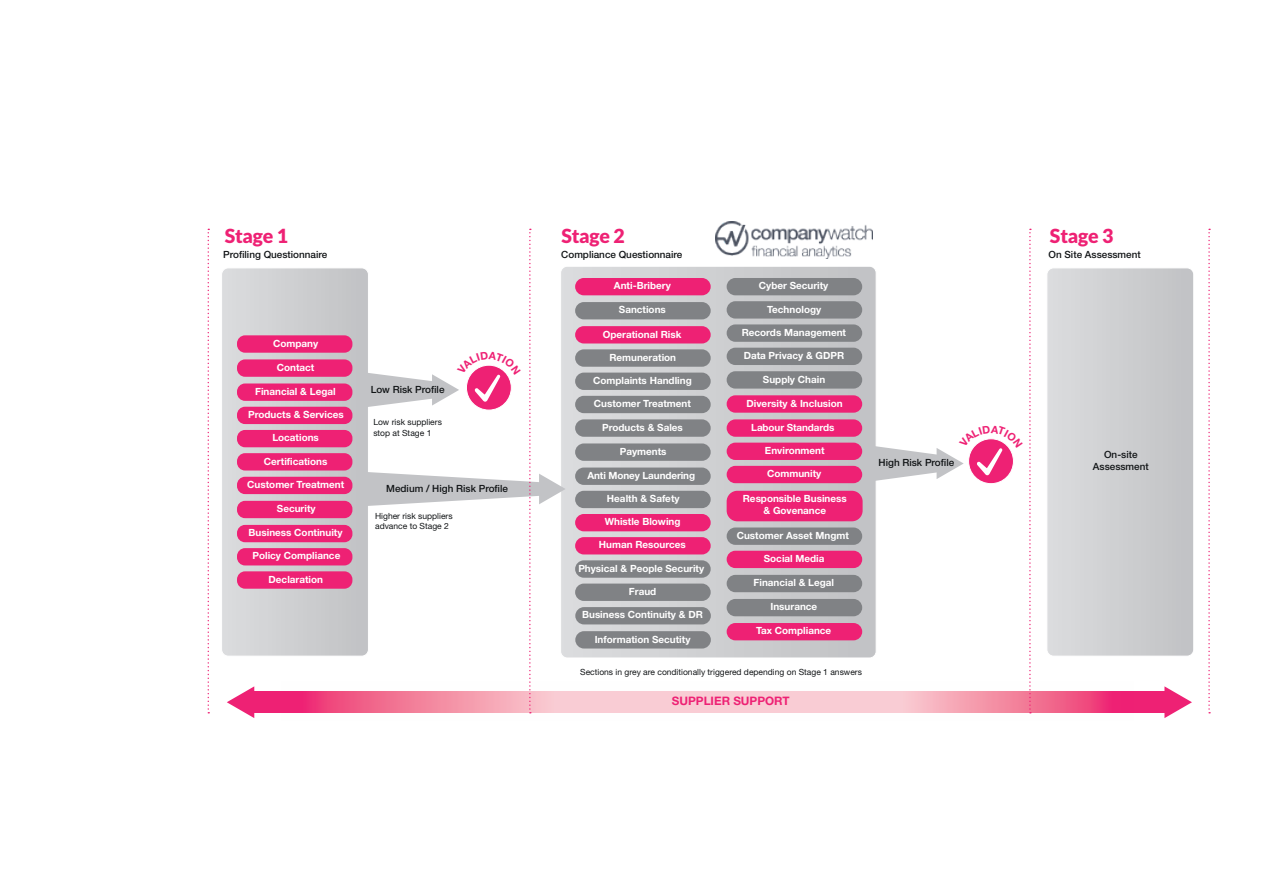
<style>
.page{position:relative;width:1263px;height:893px;background:#fff}
.page>*{position:absolute;margin:0;border:0;box-sizing:border-box;transform-origin:0 0}
.t1{font:900 19.5px "Lato";letter-spacing:-.01em;color:#ee2174}
.t2{font:700 11.7px "Helvetica Neue LT Pro";color:#ee2174}
.t3{font:700 9.9px/11.9px "Helvetica Neue LT Pro";color:#fff;text-align:center}
.t4{font:500 9.9px/11.9px "Helvetica Neue LT Pro";color:#111416;text-align:center}
.t5{font:8.55px/10.2px "Helvetica Neue LT Pro";color:#111416}
</style>
<div class="page">
<div style="left:250px;top:692px;width:919px;height:21px;background:#ee2174"></div>
<svg style="left:1164px;top:686px;width:28px;height:32px"></svg>
<svg style="left:227px;top:686px;width:27px;height:32px"></svg>
<img style="left:281px;top:691px;width:853px;height:23px">
<svg style="left:566px;top:268px;width:308px;height:388px;background:#cccbce"></svg>
<svg style="left:223px;top:269px;width:142px;height:386px;background:#cecdd0"></svg>
<div style="left:221px;top:267px;width:148px;height:390px;border:1px solid #fff;border-radius:7px"></div>
<div style="left:237px;top:335px;width:115px;height:18px;background:#ee2174;border-radius:8px"></div>
<div style="left:237px;top:477px;width:115px;height:17px;background:#ee2174;border-radius:8px"></div>
<div style="left:237px;top:359px;width:115px;height:18px;background:#ee2174;border-radius:8px"></div>
<div style="left:237px;top:501px;width:115px;height:17px;background:#ee2174;border-radius:8px"></div>
<div style="left:237px;top:383px;width:115px;height:18px;background:#ee2174;border-radius:8px"></div>
<div style="left:237px;top:525px;width:115px;height:17px;background:#ee2174;border-radius:8px"></div>
<div style="left:237px;top:407px;width:115px;height:17px;background:#ee2174;border-radius:8px"></div>
<div style="left:237px;top:548px;width:115px;height:17px;background:#ee2174;border-radius:8px"></div>
<div style="left:237px;top:430px;width:115px;height:17px;background:#ee2174;border-radius:8px"></div>
<div style="left:237px;top:571px;width:115px;height:18px;background:#ee2174;border-radius:8px"></div>
<div style="left:237px;top:453px;width:115px;height:17px;background:#ee2174;border-radius:8px"></div>
<div style="left:575px;top:278px;width:136px;height:17px;background:#ee2174;border-radius:9px"></div>
<div style="left:575px;top:419px;width:136px;height:18px;background:#808285;border-radius:9px"></div>
<div style="left:575px;top:302px;width:136px;height:17px;background:#808285;border-radius:9px"></div>
<div style="left:575px;top:443px;width:136px;height:18px;background:#808285;border-radius:9px"></div>
<div style="left:575px;top:326px;width:136px;height:17px;background:#ee2174;border-radius:9px"></div>
<div style="left:575px;top:468px;width:136px;height:17px;background:#808285;border-radius:9px"></div>
<div style="left:575px;top:349px;width:136px;height:18px;background:#808285;border-radius:9px"></div>
<div style="left:575px;top:491px;width:136px;height:17px;background:#808285;border-radius:9px"></div>
<div style="left:575px;top:373px;width:136px;height:17px;background:#808285;border-radius:9px"></div>
<div style="left:575px;top:514px;width:136px;height:17px;background:#ee2174;border-radius:9px"></div>
<div style="left:575px;top:396px;width:136px;height:17px;background:#808285;border-radius:9px"></div>
<div style="left:575px;top:537px;width:136px;height:17px;background:#ee2174;border-radius:9px"></div>
<div style="left:575px;top:560px;width:136px;height:18px;background:#808285;border-radius:9px"></div>
<div style="left:575px;top:584px;width:136px;height:17px;background:#808285;border-radius:9px"></div>
<div style="left:727px;top:371px;width:135px;height:18px;background:#808285;border-radius:9px"></div>
<div style="left:727px;top:395px;width:135px;height:18px;background:#ee2174;border-radius:9px"></div>
<div style="left:727px;top:278px;width:135px;height:17px;background:#808285;border-radius:9px"></div>
<div style="left:727px;top:419px;width:135px;height:18px;background:#ee2174;border-radius:9px"></div>
<div style="left:727px;top:301px;width:135px;height:18px;background:#808285;border-radius:9px"></div>
<div style="left:727px;top:443px;width:135px;height:17px;background:#ee2174;border-radius:9px"></div>
<div style="left:727px;top:324px;width:135px;height:18px;background:#808285;border-radius:9px"></div>
<div style="left:727px;top:466px;width:135px;height:17px;background:#ee2174;border-radius:9px"></div>
<div style="left:727px;top:348px;width:135px;height:17px;background:#808285;border-radius:9px"></div>
<div style="left:727px;top:527px;width:135px;height:18px;background:#808285;border-radius:9px"></div>
<div style="left:727px;top:551px;width:135px;height:17px;background:#ee2174;border-radius:9px"></div>
<svg style="left:208px;top:229px;width:1px;height:484px"></svg>
<svg style="left:1029px;top:229px;width:2px;height:484px"></svg>
<svg style="left:1048px;top:269px;width:144px;height:386px;background:#cecfd1"></svg>
<div style="left:1046px;top:267px;width:148px;height:390px;border:1px solid #fff;border-radius:7px"></div>
<div style="left:727px;top:575px;width:135px;height:17px;background:#808285;border-radius:9px"></div>
<div style="left:727px;top:599px;width:135px;height:17px;background:#808285;border-radius:9px"></div>
<div style="left:727px;top:623px;width:135px;height:17px;background:#ee2174;border-radius:9px"></div>
<div style="left:727px;top:491px;width:135px;height:30px;background:#ee2174;border-radius:11px"></div>
<div style="left:575px;top:607px;width:136px;height:17px;background:#808285;border-radius:9px"></div>
<div style="left:575px;top:631px;width:136px;height:17px;background:#808285;border-radius:9px"></div>
<svg style="left:1208px;top:229px;width:2px;height:484px"></svg>
<img style="left:716px;top:222px;width:156px;height:37px">
<svg style="left:874px;top:425px;width:140px;height:56px"></svg>
<svg style="left:365px;top:229px;width:201px;height:484px"></svg>
<p class="t1" style="left:225px;top:224px;width:65px">Stage 1</p>
<p class="t1" style="left:561px;top:224px;width:65px">Stage 2</p>
<p class="t4" style="left:223px;top:248px;width:105px">Profiling Questionnaire</p>
<p class="t4" style="left:561px;top:248px;width:123px">Compliance Questionnaire</p>
<p class="t3" style="left:614px;top:280px;width:58px">Anti-Bribery</p>
<p class="t3" style="left:273px;top:337px;width:47px">Company</p>
<p class="t3" style="left:277px;top:361px;width:39px">Contact</p>
<p class="t3" style="left:255px;top:385px;width:82px">Financial &amp; Legal</p>
<p class="t3" style="left:248px;top:408px;width:97px">Products &amp; Services</p>
<p class="t3" style="left:272px;top:432px;width:48px">Locations</p>
<p class="t3" style="left:264px;top:455px;width:65px">Certifications</p>
<p class="t3" style="left:247px;top:478px;width:99px">Customer Treatment</p>
<p class="t3" style="left:277px;top:502px;width:40px">Security</p>
<p class="t3" style="left:249px;top:527px;width:95px">Business Continuity</p>
<p class="t3" style="left:252px;top:550px;width:89px">Policy Compliance</p>
<p class="t3" style="left:269px;top:573px;width:56px">Declaration</p>
<p class="t4" style="left:371px;top:383px;width:75px">Low Risk Profile</p>
<p class="t5" style="left:373px;top:417px;width:70px">Low risk suppliers stop at Stage 1</p>
<p class="t4" style="left:386px;top:482px;width:123px">Medium / High Risk Profile</p>
<p class="t5" style="left:375px;top:511px;width:79px">Higher risk suppliers advance to Stage 2</p>
<p class="t3" style="left:619px;top:304px;width:48px">Sanctions</p>
<p class="t3" style="left:603px;top:328px;width:80px">Operational Risk</p>
<p class="t3" style="left:609px;top:351px;width:68px">Remuneration</p>
<p class="t3" style="left:593px;top:374px;width:100px">Complaints Handling</p>
<p class="t3" style="left:594px;top:397px;width:99px">Customer Treatment</p>
<p class="t3" style="left:602px;top:421px;width:82px">Products &amp; Sales</p>
<p class="t3" style="left:620px;top:445px;width:48px">Payments</p>
<p class="t3" style="left:587px;top:469px;width:109px">Anti Money Laundering</p>
<p class="t3" style="left:607px;top:492px;width:74px">Health &amp; Safety</p>
<p class="t3" style="left:605px;top:516px;width:77px">Whistle Blowing</p>
<p class="t3" style="left:599px;top:539px;width:89px">Human Resources</p>
<p class="t3" style="left:578px;top:562px;width:127px">Physical &amp; People Security</p>
<p class="t3" style="left:629px;top:585px;width:29px">Fraud</p>
<p class="t3" style="left:582px;top:609px;width:122px">Business Continuity &amp; DR</p>
<p class="t3" style="left:595px;top:633px;width:97px">Information Secutity</p>
<p class="t3" style="left:759px;top:280px;width:71px">Cyber Security</p>
<p class="t3" style="left:767px;top:303px;width:55px">Technology</p>
<p class="t3" style="left:742px;top:326px;width:106px">Records Management</p>
<p class="t3" style="left:744px;top:349px;width:102px">Data Privacy &amp; GDPR</p>
<p class="t3" style="left:763px;top:373px;width:64px">Supply Chain</p>
<p class="t3" style="left:747px;top:397px;width:98px">Diversity &amp; Inclusion</p>
<p class="t3" style="left:751px;top:421px;width:85px">Labour Standards</p>
<p class="t3" style="left:765px;top:444px;width:61px">Environment</p>
<p class="t3" style="left:767px;top:468px;width:56px">Community</p>
<p class="t3" style="left:743px;top:492px;width:106px">Responsible Business &amp; Govenance</p>
<p class="t3" style="left:737px;top:529px;width:114px">Customer Asset Mngmt</p>
<p class="t3" style="left:764px;top:552px;width:62px">Social Media</p>
<p class="t3" style="left:754px;top:577px;width:82px">Financial &amp; Legal</p>
<p class="t3" style="left:770px;top:601px;width:48px">Insurance</p>
<p class="t3" style="left:756px;top:625px;width:77px">Tax Compliance</p>
<p class="t5" style="left:580px;top:666px;width:283px">Sections in grey are conditionally triggered depending on Stage 1 answers</p>
<p class="t2" style="left:672px;top:694px;width:119px">SUPPLIER SUPPORT</p>
<p class="t4" style="left:878px;top:457px;width:77px">High Risk Profile</p>
<p class="t1" style="left:1050px;top:224px;width:65px">Stage 3</p>
<p class="t4" style="left:1048px;top:248px;width:94px">On Site Assessment</p>
<p class="t4" style="left:1093px;top:448px;width:57px">On-site<br>Assessment</p>
</div>
